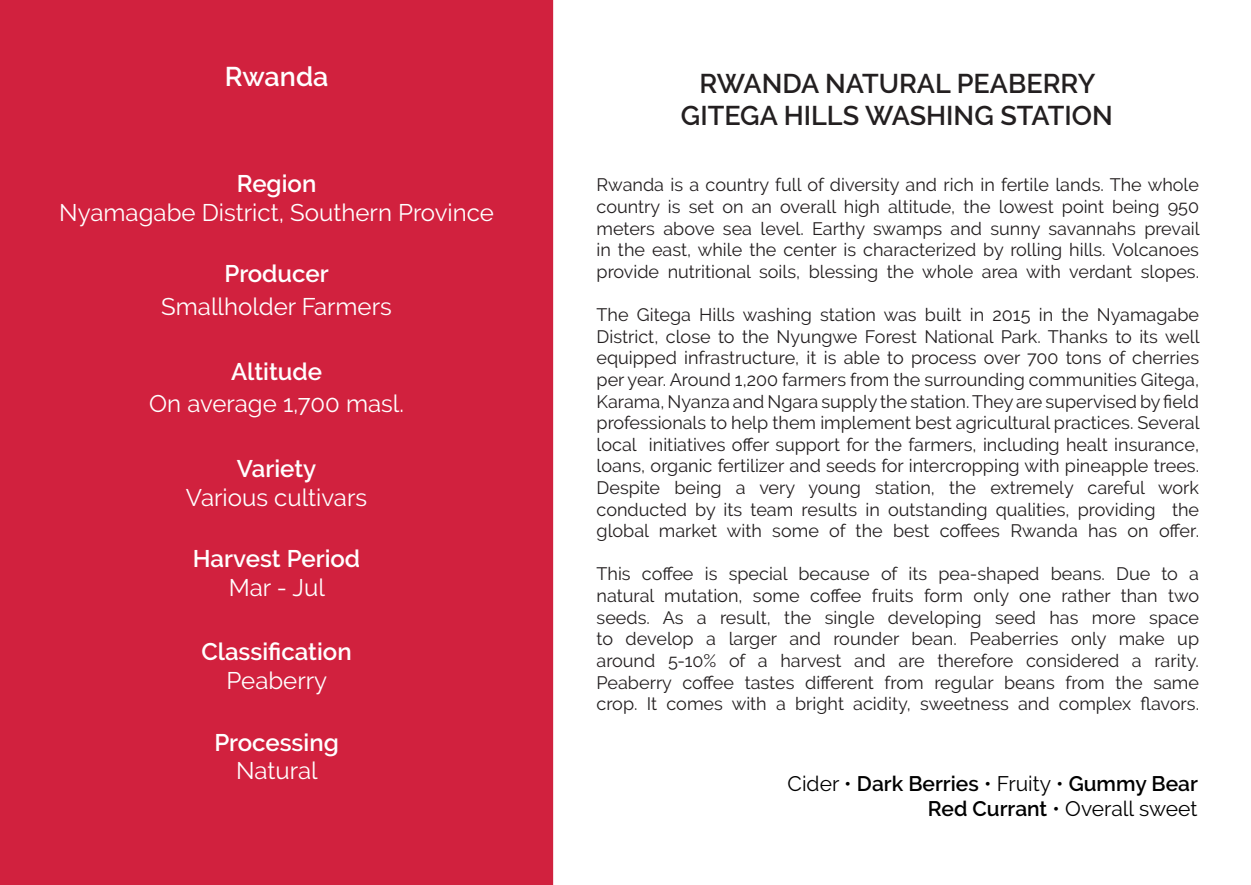
<style>
.page{position:relative;width:1251px;height:885px;background:#fff}
.page>*{position:absolute;margin:0;border:0;box-sizing:border-box;transform-origin:0 0}
.t1{font:600 27px "Raleway";color:#231f20}
.t2{font:600 27px "Raleway";color:#fff}
.t3{font:24px "Raleway";color:#fff}
.t4{font:600 24px "Raleway";color:#fff}
.t5{font:600 21px "Raleway";color:#000}
.t6{font:21px "Raleway";color:#000}
.t7{font:18px/21.6px "Raleway";color:#231f20;text-align:justify}
.s1{font-weight:400}
.s2{font-weight:600}
</style>
<div class="page">
<div style="left:2px;top:2px;width:549px;height:881px;background:#d1213e"></div>
<div style="left:0;top:0;width:553px;height:884px;border:3px solid #d1213e"></div>
<p class="t2" style="left:225px;top:61px;width:105px">Rwanda</p>
<p class="t4" style="left:237px;top:170px;width:81px">Region</p>
<p class="t3" style="left:59px;top:198px;width:436px">Nyamagabe District, Southern Province</p>
<p class="t4" style="left:224px;top:260px;width:106px">Producer</p>
<p class="t3" style="left:161px;top:292px;width:232px">Smallholder Farmers</p>
<p class="t4" style="left:231px;top:357px;width:93px">Altitude</p>
<p class="t3" style="left:149px;top:389px;width:256px">On average 1,700 masl.</p>
<p class="t4" style="left:237px;top:454px;width:81px">Variety</p>
<p class="t3" style="left:186px;top:483px;width:183px">Various cultivars</p>
<p class="t4" style="left:193px;top:544px;width:169px">Harvest Period</p>
<p class="t3" style="left:229px;top:573px;width:97px">Mar - Jul</p>
<p class="t4" style="left:201px;top:638px;width:152px">Classification</p>
<p class="t3" style="left:226px;top:666px;width:102px">Peaberry</p>
<p class="t4" style="left:214px;top:728px;width:126px">Processing</p>
<p class="t3" style="left:236px;top:756px;width:83px">Natural</p>
<p class="t1" style="left:699px;top:68px;width:397px">RWANDA NATURAL PEABERRY</p>
<p class="t1" style="left:680px;top:100px;width:433px">GITEGA HILLS WASHING STATION</p>
<p class="t7" style="left:596px;top:174px;width:604px">Rwanda is a country full of diversity and rich in fertile lands. The whole country is set on an overall high altitude, the lowest point being 950 meters above sea level. Earthy swamps and sunny savannahs prevail in the east, while the center is characterized by rolling hills. Volcanoes provide nutritional soils, blessing the whole area with verdant slopes.</p>
<p class="t7" style="left:596px;top:304px;width:604px">The Gitega Hills washing station was built in 2015 in the Nyamagabe District, close to the Nyungwe Forest National Park. Thanks to its well equipped infrastructure, it is able to process over 700 tons of cherries per year. Around 1,200 farmers from the surrounding communities Gitega, Karama, Nyanza and Ngara supply the station. They are supervised by field professionals to help them implement best agricultural practices. Several local initiatives offer support for the farmers, including healt insurance, loans, organic fertilizer and seeds for intercropping with pineapple trees.</p>
<p class="t7" style="left:596px;top:476px;width:604px">Despite being a very young station, the extremely careful work conducted by its team results in outstanding qualities, providing the global market with some of the best coffees Rwanda has on offer.</p>
<p class="t7" style="left:596px;top:563px;width:604px">This coffee is special because of its pea-shaped beans. Due to a natural mutation, some coffee fruits form only one rather than two seeds. As a result, the single developing seed has more space to develop a larger and rounder bean. Peaberries only make up around 5-10% of a harvest and are therefore considered a rarity.<br>Peaberry coffee tastes different from regular beans from the same crop. It comes with a bright acidity, sweetness and complex flavors.</p>
<p class="t5" style="left:787px;top:771px;width:411px"><span class="s1">Cider •</span> Dark Berries <span class="s1">• Fruity •</span> Gummy Bear</p>
<p class="t6" style="left:927px;top:796px;width:271px"><span class="s2">Red Currant</span> • Overall sweet</p>
</div>
